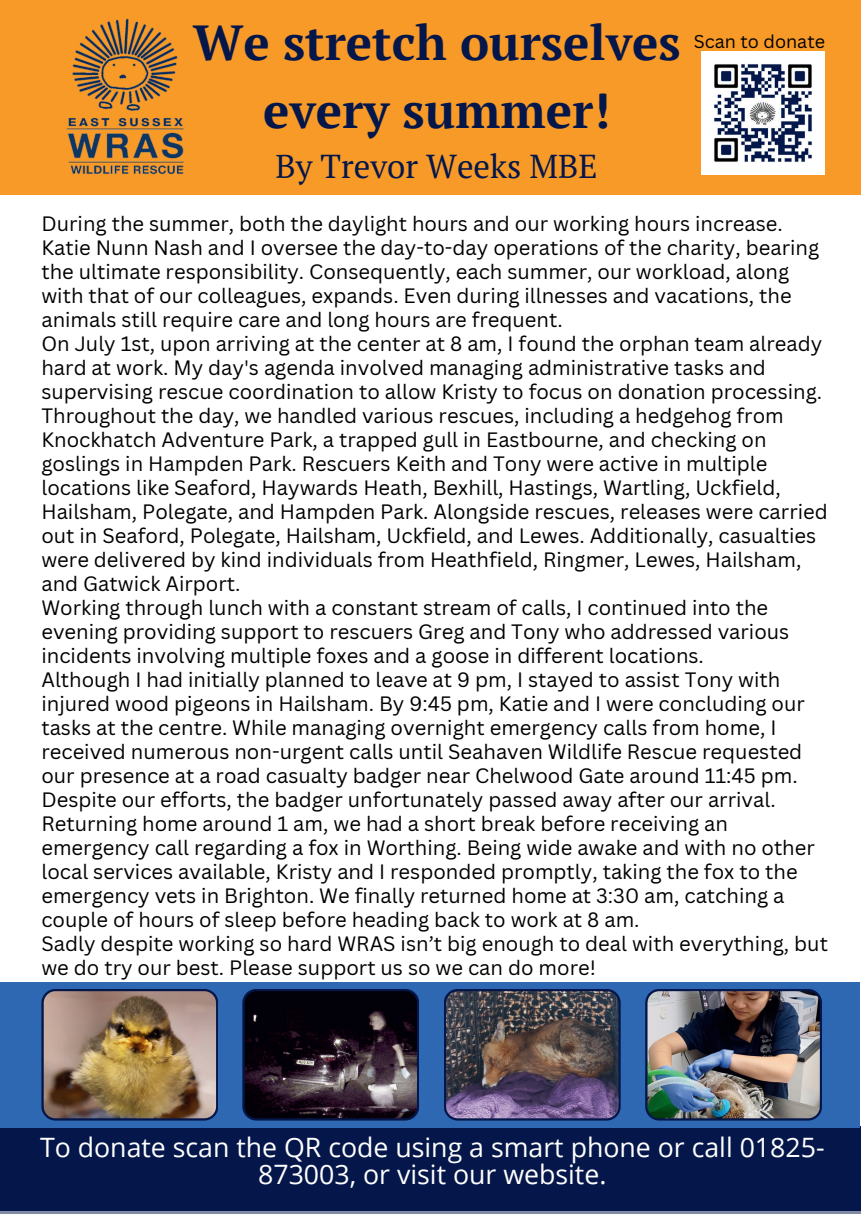
<style>
.page{position:relative;width:861px;height:1214px;background:#fff}
.page>*{position:absolute;margin:0;border:0;box-sizing:border-box;transform-origin:0 0}
.t1{font:700 49px/67.6px "PT Serif";color:#05174a;text-align:center}
.t2{font:33px "PT Serif";color:#05174a}
.t3{font:26.6px/27px "Open Sans";color:#fff;text-align:center}
.t4{font:20.2px/24px "Canva Sans";color:#000}
.t5{font:18px "Canva Sans";color:#000}
</style>
<div class="page">
<div style="left:0;top:1126px;width:861px;height:87px;background:#05174a"></div>
<div style="left:0;top:0;width:861px;height:195px;background:#f79a28"></div>
<img style="left:66px;top:18px;width:118px;height:157px">
<div style="left:0;top:982px;width:860px;height:145px;background:#2e68b2"></div>
<img style="left:42px;top:989px;width:176px;height:131px">
<svg style="left:243px;top:989px;width:176px;height:131px"></svg>
<img style="left:444px;top:989px;width:177px;height:131px">
<img style="left:645px;top:989px;width:177px;height:131px">
<img style="left:702px;top:52px;width:123px;height:123px">
<h1 class="t1" style="left:193px;top:9px;width:490px">We stretch ourselves every summer!</h1>
<h2 class="t2" style="left:276px;top:144px;width:324px">By Trevor Weeks MBE</h2>
<p class="t5" style="left:694px;top:30px;width:133px">Scan to donate</p>
<p class="t4" style="left:41px;top:211px;width:788px">During the summer, both the daylight hours and our working hours increase.<br>Katie Nunn Nash and I oversee the day-to-day operations of the charity, bearing the ultimate responsibility. Consequently, each summer, our workload, along with that of our colleagues, expands. Even during illnesses and vacations, the animals still require care and long hours are frequent.<br>On July 1st, upon arriving at the center at 8 am, I found the orphan team already hard at work. My day's agenda involved managing administrative tasks and supervising rescue coordination to allow Kristy to focus on donation processing.<br>Throughout the day, we handled various rescues, including a hedgehog from Knockhatch Adventure Park, a trapped gull in Eastbourne, and checking on goslings in Hampden Park. Rescuers Keith and Tony were active in multiple locations like Seaford, Haywards Heath, Bexhill, Hastings, Wartling, Uckfield, Hailsham, Polegate, and Hampden Park. Alongside rescues, releases were carried out in Seaford, Polegate, Hailsham, Uckfield, and Lewes. Additionally, casualties were delivered by kind individuals from Heathfield, Ringmer, Lewes, Hailsham, and Gatwick Airport.<br>Working through lunch with a constant stream of calls, I continued into the evening providing support to rescuers Greg and Tony who addressed various incidents involving multiple foxes and a goose in different locations.<br>Although I had initially planned to leave at 9 pm, I stayed to assist Tony with injured wood pigeons in Hailsham. By 9:45 pm, Katie and I were concluding our tasks at the centre. While managing overnight emergency calls from home, I received numerous non-urgent calls until Seahaven Wildlife Rescue requested our presence at a road casualty badger near Chelwood Gate around 11:45 pm.<br>Despite our efforts, the badger unfortunately passed away after our arrival.<br>Returning home around 1 am, we had a short break before receiving an emergency call regarding a fox in Worthing. Being wide awake and with no other local services available, Kristy and I responded promptly, taking the fox to the emergency vets in Brighton. We finally returned home at 3:30 am, catching a couple of hours of sleep before heading back to work at 8 am.<br>Sadly despite working so hard WRAS isn’t big enough to deal with everything, but we do try our best. Please support us so we can do more!</p>
<h3 class="t3" style="left:40px;top:1132px;width:786px">To donate scan the QR code using a smart phone or call 01825-<br>873003, or visit our website.</h3>
</div>
